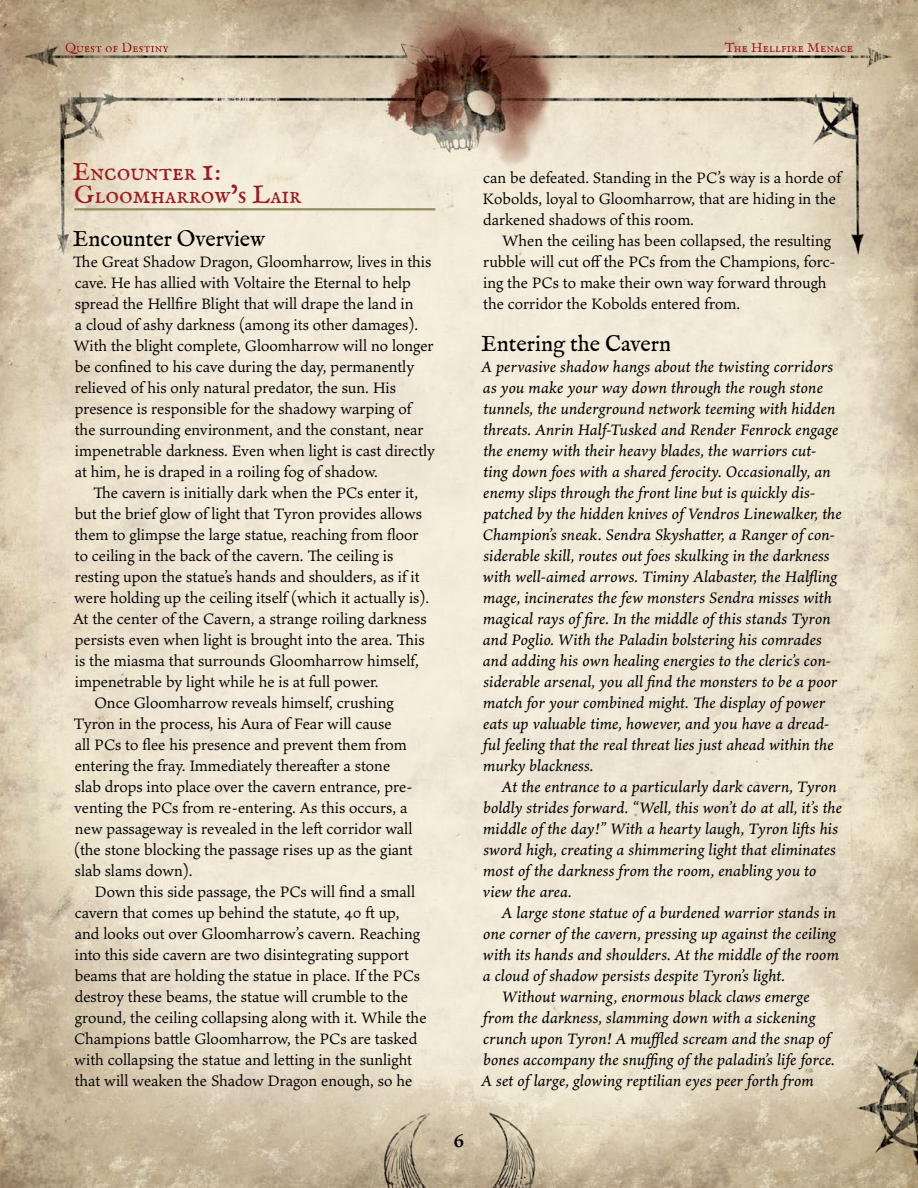
<style>
.page{position:relative;width:918px;height:1188px;background:#fff}
.page>*{position:absolute;margin:0;border:0;box-sizing:border-box;transform-origin:0 0}
.Header_1{font:25.5px/22.5px "IM FELL English PRO Roman";color:#9d1b20}
.Header_2{font:22.5px "IM FELL English PRO Roman";color:#000}
.t1{font:600 19.5px "Ten Oldstyle";color:#000}
.Text__Indent{font:16.5px/21px "Ten Oldstyle";color:#000}
.Read_Aloud_No_Indent{font:italic 500 16.5px/21px "Ten Oldstyle";letter-spacing:.01em;color:#000}
.Read_Aloud_Indent{font:italic 500 16.5px/21px "Ten Oldstyle";letter-spacing:.01em;color:#000}
.Text__No_Indent{font:16.5px/21px "Ten Oldstyle";color:#000}
.t2{font:13.5px "IM FELL English PRO Roman";letter-spacing:.01em;color:#9d1b20}
.s1{font-size:34.5px}
</style>
<div class="page">
<img style="left:0;top:0;width:918px;height:1188px">
<hr style="left:74px;top:208px;width:361px;height:2px;background:#948c5e">
<svg style="left:65px;top:43px;width:104px;height:11px"></svg>
<p class="t2" style="left:725px;top:40px;width:130px">The Hellfire Menace</p>
<p class="Header_1" style="left:72px;top:161px;width:231px">Encounter <span class="s1">1</span>:<br>Gloomharrow’s Lair</p>
<p class="Header_2" style="left:73px;top:226px;width:193px">Encounter Overview</p>
<p class="Text__No_Indent" style="left:73px;top:251px;width:364px">The Great Shadow Dragon, Gloomharrow, lives in this cave. He has allied with Voltaire the Eternal to help spread the Hellfire Blight that will drape the land in<br>a cloud of ashy darkness (among its other damages).<br>With the blight complete, Gloomharrow will no longer be confined to his cave during the day, permanently relieved of his only natural predator, the sun. His presence is responsible for the shadowy warping of<br>the surrounding environment, and the constant, near impenetrable darkness. Even when light is cast directly at him, he is draped in a roiling fog of shadow.</p>
<p class="Text__Indent" style="left:73px;top:482px;width:358px;text-indent:20px">The cavern is initially dark when the PCs enter it, but the brief glow of light that Tyron provides allows them to glimpse the large statue, reaching from floor to ceiling in the back of the cavern. The ceiling is resting upon the statue’s hands and shoulders, as if it were holding up the ceiling itself (which it actually is).<br>At the center of the Cavern, a strange roiling darkness persists even when light is brought into the area. This is the miasma that surrounds Gloomharrow himself, impenetrable by light while he is at full power.</p>
<p class="Text__Indent" style="left:73px;top:692px;width:341px;text-indent:21px">Once Gloomharrow reveals himself, crushing Tyron in the process, his Aura of Fear will cause<br>all PCs to flee his presence and prevent them from entering the fray. Immediately thereafter a stone slab drops into place over the cavern entrance, pre&shy;venting the PCs from re-entering. As this occurs, a new passageway is revealed in the left corridor wall (the stone blocking the passage rises up as the giant slab slams down).</p>
<p class="Text__Indent" style="left:74px;top:881px;width:354px;text-indent:20px">Down this side passage, the PCs will find a small cavern that comes up behind the statute, 40 ft up, and looks out over Gloomharrow’s cavern. Reaching into this side cavern are two disintegrating support beams that are holding the statue in place. If the PCs destroy these beams, the statue will crumble to the ground, the ceiling collapsing along with it. While the Champions battle Gloomharrow, the PCs are tasked with collapsing the statue and letting in the sunlight that will weaken the Shadow Dragon enough, so he</p>
<p class="Text__Indent" style="left:482px;top:167px;width:360px">can be defeated. Standing in the PC’s way is a horde of<br>Kobolds, loyal to Gloomharrow, that are hiding in the darkened shadows of this room.</p>
<p class="Text__Indent" style="left:483px;top:230px;width:354px;text-indent:19px">When the ceiling has been collapsed, the resulting rubble will cut off the PCs from the Champions, forc&shy;ing the PCs to make their own way forward through the corridor the Kobolds entered from.</p>
<p class="Header_2" style="left:481px;top:331px;width:191px">Entering the Cavern</p>
<p class="Read_Aloud_No_Indent" style="left:482px;top:356px;width:362px">A pervasive shadow hangs about the twisting corridors as you make your way down through the rough stone tunnels, the underground network teeming with hidden threats. Anrin Half-Tusked and Render Fenrock engage the enemy with their heavy blades, the warriors cut&shy;ting down foes with a shared ferocity. Occasionally, an enemy slips through the front line but is quickly dis&shy;patched by the hidden knives of Vendros Linewalker, the Champion’s sneak. Sendra Skyshatter, a Ranger of con&shy;siderable skill, routes out foes skulking in the darkness with well-aimed arrows. Timiny Alabaster, the Halfling mage, incinerates the few monsters Sendra misses with magical rays of fire. In the middle of this stands Tyron and Poglio. With the Paladin bolstering his comrades and adding his own healing energies to the cleric’s con&shy;siderable arsenal, you all find the monsters to be a poor match for your combined might. The display of power eats up valuable time, however, and you have a dread&shy;ful feeling that the real threat lies just ahead within the murky blackness.</p>
<p class="Read_Aloud_Indent" style="left:483px;top:776px;width:361px;text-indent:19px">At the entrance to a particularly dark cavern, Tyron boldly strides forward. “Well, this won’t do at all, it’s the middle of the day!” With a hearty laugh, Tyron lifts his sword high, creating a shimmering light that eliminates most of the darkness from the room, enabling you to view the area.</p>
<p class="Read_Aloud_Indent" style="left:483px;top:902px;width:358px;text-indent:19px">A large stone statue of a burdened warrior stands in one corner of the cavern, pressing up against the ceiling with its hands and shoulders. At the middle of the room a cloud of shadow persists despite Tyron’s light.</p>
<p class="Read_Aloud_Indent" style="left:482px;top:986px;width:355px;text-indent:21px">Without warning, enormous black claws emerge from the darkness, slamming down with a sickening crunch upon Tyron! A muffled scream and the snap of bones accompany the snuffing of the paladin’s life force.<br>A set of large, glowing reptilian eyes peer forth from</p>
<p class="t1" style="left:454px;top:1127px;width:12px">6</p>
</div>
